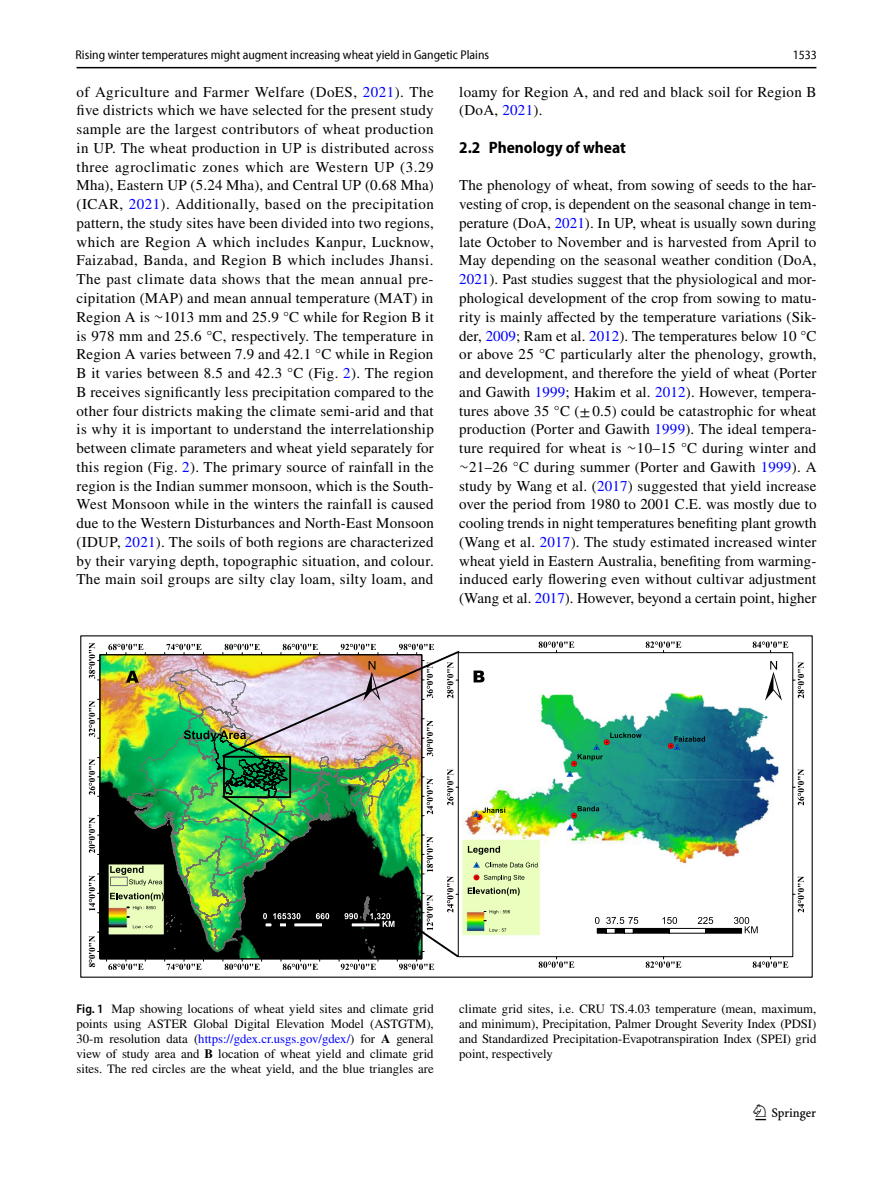
<style>
.page{position:relative;width:893px;height:1187px;background:#fff}
.page>*{position:absolute;margin:0;border:0;box-sizing:border-box;transform-origin:0 0}
.t1{font:22.5px "Springnew Regular 3";color:#000}
.t2{font:700 semi-condensed 16.5px "Myriad Pro";color:#000}
.t3{font:15px/18.8px "STIX";letter-spacing:.02em;color:#000;text-align:justify}
.t4{font:12.75px/15px "STIX";color:#000;text-align:justify}
.t5{font:semi-condensed 12.75px "Myriad Pro Unic";color:#000}
.s1{color:#00f}
.s2{font-family:"Code 2000"}
.s3{font-family:"Myriad Pro";font-weight:600;font-stretch:semi-condensed}
.s4{font-weight:700}
</style>
<div class="page">
<hr style="left:77px;top:67px;width:739px;height:1px;background:#000">
<svg style="left:753px;top:957px;width:35px;height:10px"></svg>
<svg style="left:753px;top:641px;width:35px;height:11px"></svg>
<svg style="left:646px;top:957px;width:35px;height:10px"></svg>
<svg style="left:646px;top:641px;width:35px;height:11px"></svg>
<svg style="left:539px;top:957px;width:35px;height:10px"></svg>
<svg style="left:539px;top:641px;width:35px;height:11px"></svg>
<svg style="left:793px;top:662px;width:11px;height:36px"></svg>
<svg style="left:793px;top:769px;width:11px;height:36px"></svg>
<svg style="left:793px;top:876px;width:11px;height:36px"></svg>
<svg style="left:461px;top:652px;width:332px;height:305px"></svg>
<svg style="left:399px;top:643px;width:35px;height:6px"></svg>
<svg style="left:340px;top:643px;width:36px;height:6px"></svg>
<svg style="left:282px;top:643px;width:36px;height:6px"></svg>
<svg style="left:224px;top:643px;width:36px;height:6px"></svg>
<svg style="left:164px;top:643px;width:40px;height:11px"></svg>
<svg style="left:106px;top:643px;width:40px;height:11px"></svg>
<svg style="left:89px;top:642px;width:10px;height:38px"></svg>
<svg style="left:89px;top:699px;width:10px;height:39px"></svg>
<svg style="left:89px;top:757px;width:10px;height:40px"></svg>
<svg style="left:89px;top:815px;width:10px;height:40px"></svg>
<svg style="left:89px;top:873px;width:10px;height:40px"></svg>
<svg style="left:89px;top:931px;width:11px;height:36px"></svg>
<img style="left:99px;top:654px;width:122px;height:305px">
<svg style="left:221px;top:649px;width:240px;height:309px"></svg>
<svg style="left:595px;top:916px;width:163px;height:17px"></svg>
<svg style="left:765px;top:661px;width:17px;height:39px"></svg>
<svg style="left:363px;top:661px;width:17px;height:39px"></svg>
<svg style="left:126px;top:670px;width:13px;height:12px"></svg>
<svg style="left:474px;top:670px;width:10px;height:12px"></svg>
<svg style="left:468px;top:845px;width:32px;height:9px"></svg>
<svg style="left:484px;top:909px;width:26px;height:5px"></svg>
<svg style="left:468px;top:887px;width:52px;height:8px"></svg>
<svg style="left:490px;top:928px;width:16px;height:3px"></svg>
<svg style="left:473px;top:861px;width:65px;height:6px"></svg>
<svg style="left:474px;top:874px;width:50px;height:7px"></svg>
<img style="left:106px;top:718px;width:328px;height:251px">
<p class="t5" style="left:76px;top:50px;width:415px">Rising winter temperatures might augment increasing wheat yield in Gangetic Plains</p>
<p class="t5" style="left:793px;top:50px;width:26px">1533</p>
<p class="t3" style="left:77px;top:83px;width:359px">of Agriculture and Farmer Welfare (DoES, <span class="s1">2021</span>). The five districts which we have selected for the present study sample are the largest contributors of wheat production in UP. The wheat production in UP is distributed across three agroclimatic zones which are Western UP (3.29<br>Mha), Eastern UP (5.24 Mha), and Central UP (0.68 Mha) (ICAR, <span class="s1">2021</span>). Additionally, based on the precipitation pattern, the study sites have been divided into two regions, which are Region A which includes Kanpur, Lucknow, Faizabad, Banda, and Region B which includes Jhansi.<br>The past climate data shows that the mean annual pre&shy;cipitation (MAP) and mean annual temperature (MAT) in Region A is <span class="s2">∼</span>1013 mm and 25.9 °C while for Region B it is 978 mm and 25.6 °C, respectively. The temperature in Region A varies between 7.9 and 42.1 °C while in Region B it varies between 8.5 and 42.3 °C (Fig. <span class="s1">2</span>). The region B receives significantly less precipitation compared to the other four districts making the climate semi-arid and that is why it is important to understand the interrelationship between climate parameters and wheat yield separately for this region (Fig. <span class="s1">2</span>). The primary source of rainfall in the region is the Indian summer monsoon, which is the South-West Monsoon while in the winters the rainfall is caused due to the Western Disturbances and North-East Monsoon (IDUP, <span class="s1">2021</span>). The soils of both regions are characterized by their varying depth, topographic situation, and colour.<br>The main soil groups are silty clay loam, silty loam, and</p>
<p class="t3" style="left:459px;top:83px;width:359px">loamy for Region A, and red and black soil for Region B (DoA, <span class="s1">2021</span>).</p>
<p class="t2" style="left:459px;top:138px;width:168px">2.2 Phenology of wheat</p>
<p class="t3" style="left:459px;top:177px;width:359px">The phenology of wheat, from sowing of seeds to the har&shy;vesting of crop, is dependent on the seasonal change in tem&shy;perature (DoA, <span class="s1">2021</span>). In UP, wheat is usually sown during late October to November and is harvested from April to May depending on the seasonal weather condition (DoA, <span class="s1">2021</span>). Past studies suggest that the physiological and mor&shy;phological development of the crop from sowing to matu&shy;rity is mainly affected by the temperature variations (Sik&shy;der, <span class="s1">2009</span>; Ram et al. <span class="s1">2012</span>). The temperatures below 10 °C or above 25 °C particularly alter the phenology, growth, and development, and therefore the yield of wheat (Porter and Gawith <span class="s1">1999</span>; Hakim et al. <span class="s1">2012</span>). However, tempera&shy;tures above 35 °C (±0.5) could be catastrophic for wheat production (Porter and Gawith <span class="s1">1999</span>). The ideal tempera&shy;ture required for wheat is <span class="s2">∼</span>10–15 °C during winter and <span class="s2">∼</span>21–26 °C during summer (Porter and Gawith <span class="s1">1999</span>). A study by Wang et al. (<span class="s1">2017</span>) suggested that yield increase over the period from 1980 to 2001 C.E. was mostly due to cooling trends in night temperatures benefiting plant growth (Wang et al. <span class="s1">2017</span>). The study estimated increased winter wheat yield in Eastern Australia, benefiting from warming&shy;induced early flowering even without cultivar adjustment (Wang et al. <span class="s1">2017</span>). However, beyond a certain point, higher</p>
<p class="t4" style="left:77px;top:1001px;width:359px"><span class="s3">Fig. 1</span> Map showing locations of wheat yield sites and climate grid points using ASTER Global Digital Elevation Model (ASTGTM), 30-m resolution data (<span class="s1">https://gdex.cr.usgs.gov/gdex/</span>) for <span class="s4">A</span> general view of study area and <span class="s4">B</span> location of wheat yield and climate grid sites. The red circles are the wheat yield, and the blue triangles are</p>
<p class="t4" style="left:459px;top:1001px;width:359px">climate grid sites, i.e. CRU TS.4.03 temperature (mean, maximum, and minimum), Precipitation, Palmer Drought Severity Index (PDSI) and Standardized Precipitation-Evapotranspiration Index (SPEI) grid point, respectively</p>
<h1 class="t1" style="left:755px;top:1104px;width:62px">1 3</h1>
</div>
